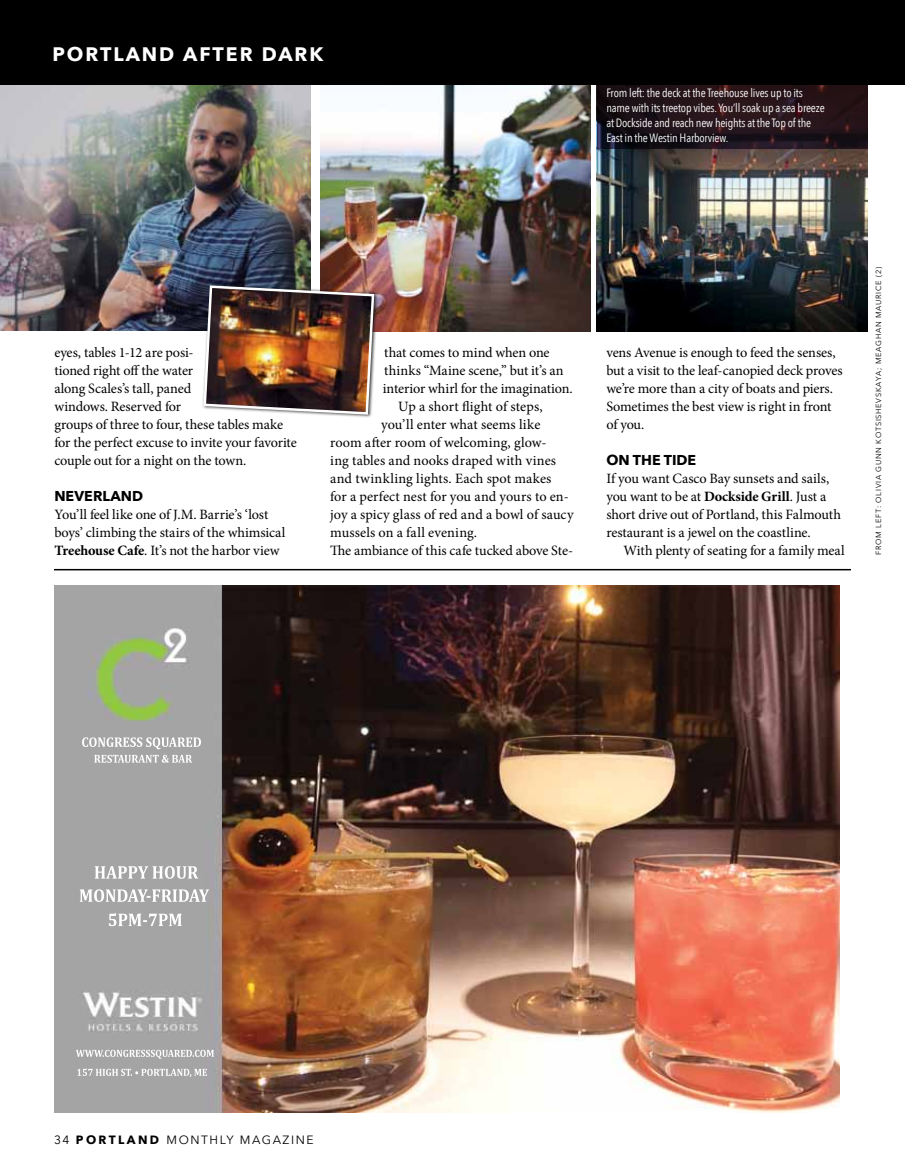
<style>
.page{position:relative;width:905px;height:1175px;background:#fff}
.page>*{position:absolute;margin:0;border:0;box-sizing:border-box;transform-origin:0 0}
.t1{font:700 19.5px "Avenir Next";letter-spacing:.1em;color:#fff}
.t2{font:14.25px/18px "Minion Pro";letter-spacing:-.005em;color:#000}
.t3{font:14.25px "Minion Pro";letter-spacing:.015em;color:#000}
.t4{font:700 14.25px "Avenir Next";letter-spacing:.005em;color:#000}
.t5{font:12px/15px "Avenir Next Condensed";letter-spacing:-.015em;color:#fff}
.t6{font:12px "Avenir Next";letter-spacing:.13em;color:#000}
.t7{font:7.5px "Avenir Next";letter-spacing:.095em;color:#000}
.s1{font-weight:700}
</style>
<div class="page">
<img style="left:54px;top:585px;width:785px;height:527px">
<img style="left:597px;top:148px;width:270px;height:183px">
<img style="left:320px;top:85px;width:270px;height:246px">
<img style="left:0;top:85px;width:310px;height:245px">
<div style="left:202px;top:284px;width:176px;height:134px;background:#000;opacity:.75"></div>
<img style="left:202px;top:284px;width:173px;height:132px">
<hr style="left:54px;top:569px;width:796px;height:1px;background:#000">
<div style="left:0;top:0;width:904px;height:85px;background:#000"></div>
<hr style="left:904px;top:0;width:1px;height:85px;background:#000">
<svg style="left:597px;top:85px;width:270px;height:63px;background:#211218"></svg>
<h1 class="t1" style="left:52px;top:37px;width:272px">PORTLAND AFTER DARK</h1>
<p class="t5" style="left:606px;top:85px;width:220px">From left: the deck at the Treehouse lives up to its name with its treetop vibes. You’ll soak up a sea breeze at Dockside and reach new heights at the Top of the East in the Westin Harborview.</p>
<p class="t2" style="left:54px;top:344px;width:244px">eyes, tables 1-12 are posi-<br>tioned right off the water<br>along Scales’s tall, paned<br>windows. Reserved for<br>groups of three to four, these tables make for the perfect excuse to invite your favorite couple out for a night on the town.</p>
<p class="t4" style="left:54px;top:484px;width:90px">NEVERLAND</p>
<p class="t2" style="left:54px;top:505px;width:232px">You’ll feel like one of J.M. Barrie’s ‘lost boys’ climbing the stairs of the whimsical<br><span class="s1">Treehouse Cafe</span>. It’s not the harbor view</p>
<p class="t2" style="left:384px;top:343px;width:167px">that comes to mind when one</p>
<p class="t2" style="left:384px;top:361px;width:181px">thinks “Maine scene,” but it’s an</p>
<p class="t2" style="left:383px;top:379px;width:191px">interior whirl for the imagination.</p>
<p class="t2" style="left:398px;top:397px;width:146px">Up a short flight of steps,</p>
<p class="t2" style="left:381px;top:415px;width:161px">you’ll enter what seems like</p>
<p class="t2" style="left:330px;top:433px;width:218px">room after room of welcoming, glow-</p>
<p class="t3" style="left:330px;top:451px;width:227px">ing tables and nooks draped with vines</p>
<p class="t3" style="left:330px;top:469px;width:223px">and twinkling lights. Each spot makes</p>
<p class="t2" style="left:330px;top:487px;width:240px">for a perfect nest for you and yours to en-</p>
<p class="t2" style="left:330px;top:505px;width:245px">joy a spicy glass of red and a bowl of saucy</p>
<p class="t2" style="left:330px;top:523px;width:148px">mussels on a fall evening.</p>
<p class="t2" style="left:330px;top:541px;width:244px">The ambiance of this cafe tucked above Ste-</p>
<p class="t2" style="left:606px;top:343px;width:238px">vens Avenue is enough to feed the senses, but a visit to the leaf-canopied deck proves we’re more than a city of boats and piers.<br>Sometimes the best view is right in front of you.</p>
<p class="t4" style="left:606px;top:448px;width:91px">ON THE TIDE</p>
<p class="t2" style="left:606px;top:469px;width:236px">If you want Casco Bay sunsets and sails, you want to be at <span class="s1">Dockside Grill</span>. Just a short drive out of Portland, this Falmouth restaurant is a jewel on the coastline.</p>
<p class="t2" style="left:623px;top:541px;width:223px">With plenty of seating for a family meal</p>
<p class="t7" style="left:872px;top:555px;width:289px;rotate:-90deg">FRO M LEFT: O LIVIA GUNN KOTSISHEVSKAYA; MEAGHAN MAURICE (2)</p>
<p class="t6" style="left:54px;top:1129px;width:261px">34 <span class="s1">P ORTLAND</span> MONTHLY MAGAZINE</p>
</div>
